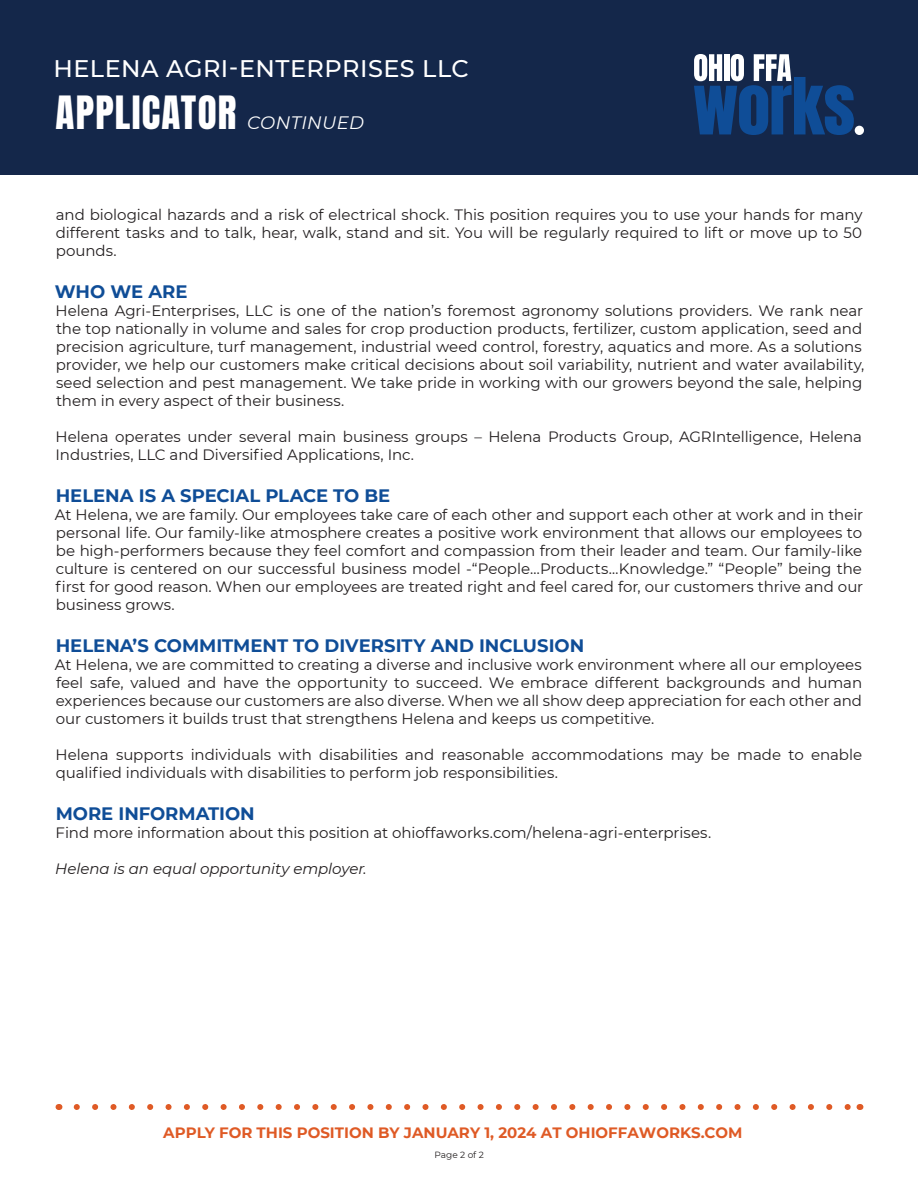
<style>
.page{position:relative;width:918px;height:1188px;background:#fff}
.page>*{position:absolute;margin:0;border:0;box-sizing:border-box;transform-origin:0 0}
.Heading_3{font:39px "Anton";letter-spacing:.03em;color:#fff}
.t1{font:500 24px "Montserrat";letter-spacing:.02em;color:#fff}
.Subhead_1_-_Primary{font:700 18px "Montserrat";color:#0f4d97}
.Body_1{font:15px/18px "Montserrat";letter-spacing:-.005em;color:#231f20;text-align:justify}
.t2{font:700 15px "Montserrat";color:#df5a25}
.Body_1-2{font:italic 15px "Montserrat";letter-spacing:-.005em;color:#231f20}
.t3{font:9px "Montserrat";color:#231f20}
.s1{font-family:"Montserrat";font-style:italic;font-size:18px}
.s2{font-style:inherit}
</style>
<div class="page">
<div style="left:0;top:0;width:918px;height:176px;background:#14274a"></div>
<div style="left:855px;top:126px;width:9px;height:9px;background:#fff;border-radius:50%"></div>
<svg style="left:694px;top:54px;width:160px;height:81px"></svg>
<svg style="left:77px;top:1104px;width:773px;height:6px"></svg>
<p class="t1" style="left:53px;top:52px;width:417px">HELENA AGRI-ENTERPRISES LLC</p>
<p class="Heading_3" style="left:56px;top:93px;width:310px">APPLICATOR <span class="s1">CONTINUED</span></p>
<p class="Body_1" style="left:56px;top:205px;width:808px">and biological hazards and a risk of electrical shock. This position requires you to use your hands for many different tasks and to talk, hear, walk, stand and sit. You will be regularly required to lift or move up to 50 pounds.</p>
<p class="Subhead_1_-_Primary" style="left:55px;top:278px;width:134px">WHO WE ARE</p>
<p class="Body_1" style="left:56px;top:301px;width:810px;text-align:left">Helena Agri-Enterprises, LLC is one of the nation’s foremost agronomy solutions providers. We rank near the top nationally in volume and sales for crop production products, fertilizer, custom application, seed and precision agriculture, turf management, industrial weed control, forestry, aquatics and more. As a solutions provider, we help our customers make critical decisions about soil variability, nutrient and water availability, seed selection and pest management. We take pride in working with our growers beyond the sale, helping them in every aspect of their business.</p>
<p class="Body_1" style="left:56px;top:427px;width:808px">Helena operates under several main business groups – Helena Products Group, AGRIntelligence, Helena<br>Industries, LLC and Diversified Applications, Inc.</p>
<p class="Subhead_1_-_Primary" style="left:56px;top:482px;width:336px">HELENA IS A SPECIAL PLACE TO BE</p>
<p class="Body_1" style="left:55px;top:505px;width:810px">At Helena, we are family. Our employees take care of each other and support each other at work and in their personal life. Our family-like atmosphere creates a positive work environment that allows our employees to be high-performers because they feel comfort and compassion from their leader and team. Our family-like culture is centered on our successful business model -“People…Products…Knowledge.” “People” being the first for good reason. When our employees are treated right and feel cared for, our customers thrive and our business grows.</p>
<p class="Subhead_1_-_Primary" style="left:56px;top:632px;width:530px">HELENA’S COMMITMENT TO DIVERSITY AND INCLUSION</p>
<p class="Body_1" style="left:55px;top:655px;width:809px">At Helena, we are committed to creating a diverse and inclusive work environment where all our employees feel safe, valued and have the opportunity to succeed. We embrace different backgrounds and human experiences because our customers are also diverse. When we all show deep appreciation for each other and our customers it builds trust that strengthens Helena and keeps us competitive.</p>
<p class="Body_1" style="left:56px;top:745px;width:808px">Helena supports individuals with disabilities and reasonable accommodations may be made to enable qualified individuals with disabilities to perform job responsibilities.</p>
<p class="Subhead_1_-_Primary" style="left:56px;top:800px;width:201px">MORE INFORMATION</p>
<p class="Body_1" style="left:56px;top:823px;width:657px">Find more information about this position at ohioffaworks.com/helena-agri-enterprises.</p>
<p class="Body_1-2" style="left:55px;top:858px;width:313px">Helena is an equal opportunity employer.</p>
<p class="t2" style="left:163px;top:1121px;width:581px">APPLY FOR THIS POSITION BY <span class="s2">JANUARY</span> 1, 202<span class="s2">4</span> AT OHIOFFAWORKS.COM</p>
<p class="t3" style="left:435px;top:1148px;width:51px">Page 2 of 2</p>
</div>
